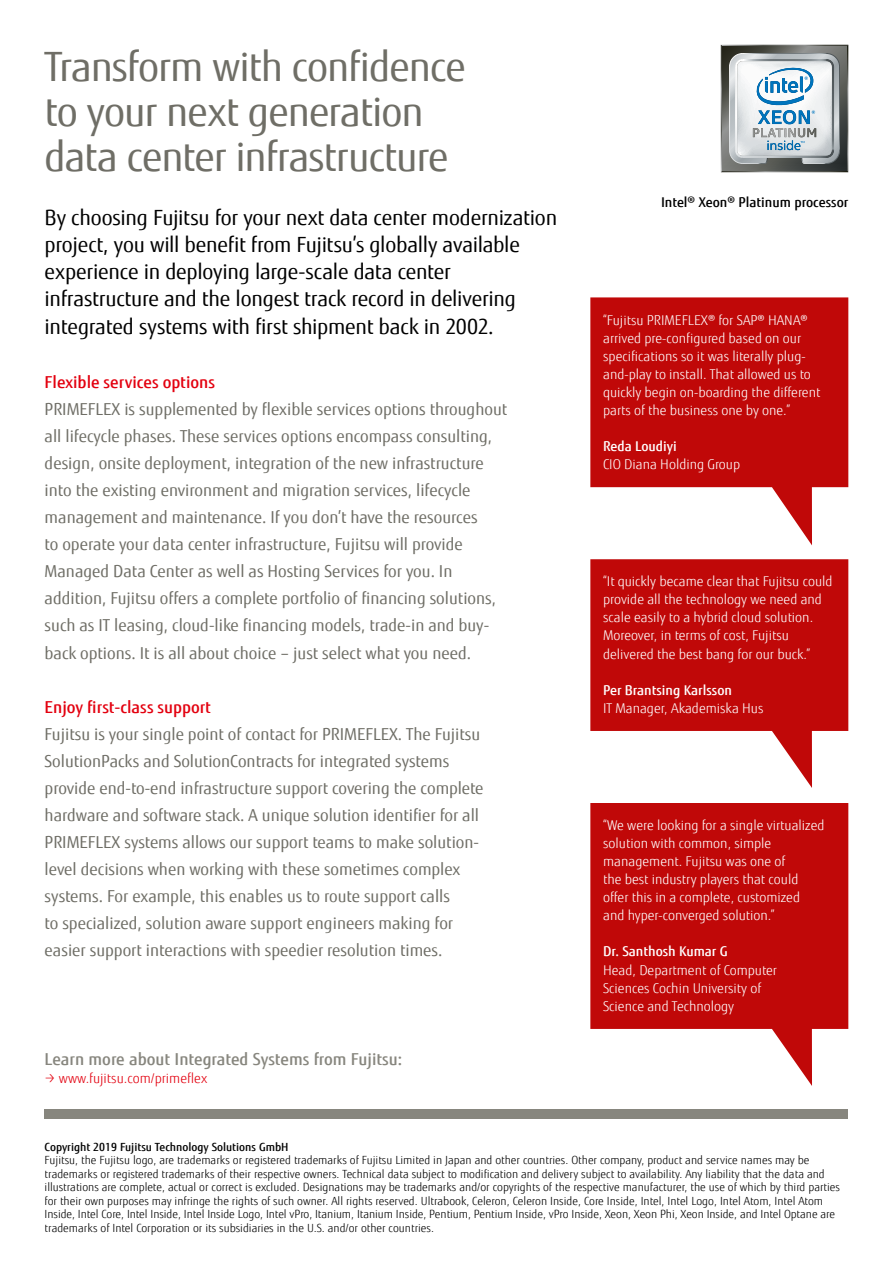
<style>
.page{position:relative;width:893px;height:1263px;background:#fff}
.page>*{position:absolute;margin:0;border:0;box-sizing:border-box;transform-origin:0 0}
.t1{font:40.5px/45.2px "Fujitsu Sans";letter-spacing:-.025em;color:#6f6e66}
.t2{font:21px/27.2px "Fujitsu Sans";letter-spacing:-.01em;color:#000}
.t3{font:16.5px/27.2px "Fujitsu Sans";color:#6f6e66}
.t4{font:500 16.5px "Fujitsu Sans";color:#e3000f}
.t5{font:500 16.5px "Fujitsu Sans";color:#87867e}
.t6{font:300 13.5px/18px "Fujitsu Sans";color:#fff}
.t7{font:500 13.5px "Fujitsu Sans";color:#fff}
.t8{font:500 13.5px "Fujitsu Sans";color:#000}
.t9{font:300 13.5px "Fujitsu Sans";color:#e3000f}
.t10{font:300 11.25px/13.5px "Fujitsu Sans";color:#000}
.t11{font:500 11.25px "Fujitsu Sans";color:#000}
</style>
<div class="page">
<svg style="left:721px;top:45px;width:127px;height:113px"></svg>
<svg style="left:590px;top:297px;width:258px;height:248px;fill:#c00808"></svg>
<svg style="left:590px;top:559px;width:258px;height:229px;fill:#c00808"></svg>
<svg style="left:590px;top:803px;width:258px;height:283px;fill:#c00808"></svg>
<div style="left:45px;top:1110px;width:803px;height:9px;background:#87867e"></div>
<h1 class="t1" style="left:45px;top:44px;width:423px">Transform with confidence to your next generation data center infrastructure</h1>
<p class="t2" style="left:45px;top:204px;width:514px">By choosing Fujitsu for your next data center modernization project, you will benefit from Fujitsu’s globally available experience in deploying large-scale data center infrastructure and the longest track record in delivering integrated systems with first shipment back in 2002.</p>
<p class="t4" style="left:45px;top:372px;width:172px">Flexible services options</p>
<p class="t3" style="left:45px;top:396px;width:464px">PRIMEFLEX is supplemented by flexible services options throughout all lifecycle phases. These services options encompass consulting, design, onsite deployment, integration of the new infrastructure into the existing environment and migration services, lifecycle management and maintenance. If you don’t have the resources<br>to operate your data center infrastructure, Fujitsu will provide Managed Data Center as well as Hosting Services for you. In addition, Fujitsu offers a complete portfolio of financing solutions, such as IT leasing, cloud-like financing models, trade-in and buy&shy;back options. It is all about choice – just select what you need.</p>
<p class="t4" style="left:45px;top:697px;width:168px">Enjoy first-class support</p>
<p class="t3" style="left:45px;top:720px;width:440px">Fujitsu is your single point of contact for PRIMEFLEX. The Fujitsu SolutionPacks and SolutionContracts for integrated systems provide end-to-end infrastructure support covering the complete hardware and software stack. A unique solution identifier for all PRIMEFLEX systems allows our support teams to make solution&shy;level decisions when working with these sometimes complex systems. For example, this enables us to route support calls<br>to specialized, solution aware support engineers making for easier support interactions with speedier resolution times.</p>
<p class="t5" style="left:45px;top:1049px;width:359px">Learn more about Integrated Systems from Fujitsu:</p>
<p class="t9" style="left:45px;top:1070px;width:164px">→ www.fujitsu.com/primeflex</p>
<p class="t8" style="left:661px;top:194px;width:189px">Intel® Xeon® Platinum processor</p>
<p class="t6" style="left:603px;top:311px;width:219px">“Fujitsu PRIMEFLEX® for SAP® HANA® arrived pre-configured based on our specifications so it was literally plug&shy;and-play to install. That allowed us to quickly begin on-boarding the different parts of the business one by one.”</p>
<p class="t7" style="left:603px;top:438px;width:75px">Reda Loudiyi</p>
<p class="t6" style="left:603px;top:455px;width:139px">CIO Diana Holding Group</p>
<p class="t6" style="left:603px;top:573px;width:231px">“It quickly became clear that Fujitsu could provide all the technology we need and scale easily to a hybrid cloud solution.<br>Moreover, in terms of cost, Fujitsu delivered the best bang for our buck.”</p>
<p class="t7" style="left:603px;top:681px;width:130px">Per Brantsing Karlsson</p>
<p class="t6" style="left:603px;top:699px;width:162px">IT Manager, Akademiska Hus</p>
<p class="t6" style="left:603px;top:816px;width:223px">“We were looking for a single virtualized solution with common, simple management. Fujitsu was one of<br>the best industry players that could offer this in a complete, customized and hyper-converged solution.”</p>
<p class="t7" style="left:603px;top:943px;width:126px">Dr. Santhosh Kumar G</p>
<p class="t6" style="left:603px;top:961px;width:176px">Head, Department of Computer<br>Sciences Cochin University of<br>Science and Technology</p>
<p class="t11" style="left:45px;top:1140px;width:245px">Copyright 2019 Fujitsu Technology Solutions GmbH</p>
<p class="t10" style="left:45px;top:1154px;width:797px">Fujitsu, the Fujitsu logo, are trademarks or registered trademarks of Fujitsu Limited in Japan and other countries. Other company, product and service names may be trademarks or registered trademarks of their respective owners. Technical data subject to modification and delivery subject to availability. Any liability that the data and illustrations are complete, actual or correct is excluded. Designations may be trademarks and/or copyrights of the respective manufacturer, the use of which by third parties for their own purposes may infringe the rights of such owner. All rights reserved. Ultrabook, Celeron, Celeron Inside, Core Inside, Intel, Intel Logo, Intel Atom, Intel Atom Inside, Intel Core, Intel Inside, Intel Inside Logo, Intel vPro, Itanium, Itanium Inside, Pentium, Pentium Inside, vPro Inside, Xeon, Xeon Phi, Xeon Inside, and Intel Optane are trademarks of Intel Corporation or its subsidiaries in the U.S. and/or other countries.</p>
</div>
